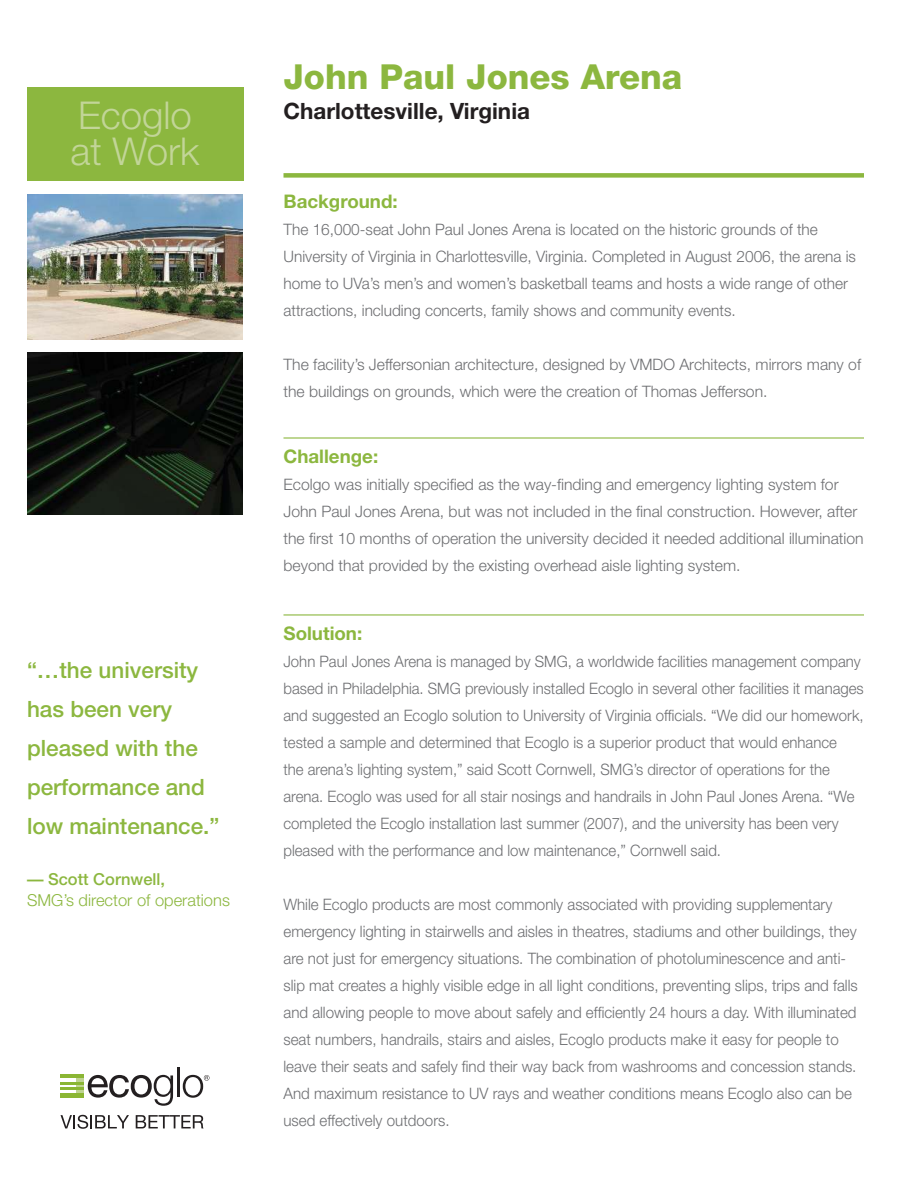
<style>
.page{position:relative;width:918px;height:1188px;background:#fff}
.page>*{position:absolute;margin:0;border:0;box-sizing:border-box;transform-origin:0 0}
.t1{font:300 38.4px/36px "Helvetica Neue";color:#c2d598}
.t2{font:800 34.5px "Helvetica Neue";color:#8cb73f}
.t3{font:500 22.5px/39px "Helvetica Neue";color:#8cb73f}
.t4{font:700 22.5px "Helvetica Neue";color:#231f20}
.t5{font:700 18.75px "Helvetica Neue";color:#8cb73f}
.t6{font:300 16.5px "Helvetica Neue";color:#8cb73f}
.t7{font:500 16.5px "Helvetica Neue";color:#8cb73f}
.t8{font:300 15.75px/27px "Helvetica Neue";color:#6d6e71}
.t9{font:300 15.75px/27px "Helvetica Neue";color:#6d6e71;scale:.96 1}
.t10{font:300 15.75px/27px "Helvetica Neue";color:#6d6e71;scale:.95 1}
</style>
<div class="page">
<img style="left:27px;top:195px;width:216px;height:144px">
<div style="left:61px;top:1074px;width:23px;height:5px;background:#8bb634"></div>
<div style="left:61px;top:1093px;width:23px;height:5px;background:#8bb634"></div>
<hr style="left:61px;top:1087px;width:23px;height:3px;background:#8bb634">
<hr style="left:61px;top:1082px;width:23px;height:2px;background:#8bb634">
<svg style="left:76px;top:1075px;width:97px;height:31px"></svg>
<hr style="left:177px;top:1067px;width:3px;height:30px;background:#231f20">
<svg style="left:183px;top:1075px;width:26px;height:23px"></svg>
<svg style="left:61px;top:1115px;width:68px;height:14px"></svg>
<svg style="left:136px;top:1115px;width:68px;height:13px"></svg>
<div style="left:27px;top:87px;width:216px;height:93px;background:#8cb73f"></div>
<div style="left:284px;top:173px;width:580px;height:5px;background:#8cb73f"></div>
<hr style="left:284px;top:437px;width:580px;height:2px;background:#8cb73f">
<hr style="left:284px;top:614px;width:580px;height:2px;background:#8cb73f">
<img style="left:27px;top:352px;width:216px;height:162px">
<h1 class="t1" style="left:71px;top:101px;width:130px">Ecoglo at Work</h1>
<h3 class="t3" style="left:27px;top:652px;width:194px">“…the university has been very pleased with the performance and low maintenance.”</h3>
<p class="t7" style="left:27px;top:873px;width:140px">— Scott Cornwell,</p>
<p class="t6" style="left:27px;top:894px;width:204px">SMG’s director of operations</p>
<h2 class="t2" style="left:284px;top:57px;width:400px">John Paul Jones Arena</h2>
<h3 class="t4" style="left:284px;top:103px;width:248px">Charlottesville, Virginia</h3>
<p class="t5" style="left:284px;top:194px;width:116px">Background:</p>
<p class="t8" style="left:284px;top:217px;width:574px">The 16,000-seat John Paul Jones Arena is located on the historic grounds of the University of Virginia in Charlottesville, Virginia. Completed in August 2006, the arena is home to UVa’s men’s and women’s basketball teams and hosts a wide range of other attractions, including concerts, family shows and community events.</p>
<p class="t8" style="left:283px;top:352px;width:579px">The facility’s Jeffersonian architecture, designed by VMDO Architects, mirrors many of the buildings on grounds, which were the creation of Thomas Jefferson.</p>
<p class="t5" style="left:284px;top:449px;width:96px">Challenge:</p>
<p class="t8" style="left:284px;top:472px;width:582px">Ecolgo was initially specified as the way-finding and emergency lighting system for John Paul Jones Arena, but was not included in the final construction. However, after the first 10 months of operation the university decided it needed additional illumination beyond that provided by the existing overhead aisle lighting system.</p>
<p class="t5" style="left:284px;top:626px;width:80px">Solution:</p>
<p class="t10" style="left:284px;top:649px;width:612px">John Paul Jones Arena is managed by SMG, a worldwide facilities management company based in Philadelphia. SMG previously installed Ecoglo in several other facilities it manages and suggested an Ecoglo solution to University of Virginia officials. “We did our homework, tested a sample and determined that Ecoglo is a superior product that would enhance<br>the arena’s lighting system,” said Scott Cornwell, SMG’s director of operations for the arena. Ecoglo was used for all stair nosings and handrails in John Paul Jones Arena. “We completed the Ecoglo installation last summer (2007), and the university has been very pleased with the performance and low maintenance,” Cornwell said.</p>
<p class="t9" style="left:283px;top:892px;width:600px">While Ecoglo products are most commonly associated with providing supplementary emergency lighting in stairwells and aisles in theatres, stadiums and other buildings, they are not just for emergency situations. The combination of photoluminescence and anti&shy;slip mat creates a highly visible edge in all light conditions, preventing slips, trips and falls and allowing people to move about safely and efficiently 24 hours a day. With illuminated seat numbers, handrails, stairs and aisles, Ecoglo products make it easy for people to leave their seats and safely find their way back from washrooms and concession stands.<br>And maximum resistance to UV rays and weather conditions means Ecoglo also can be used effectively outdoors.</p>
</div>
